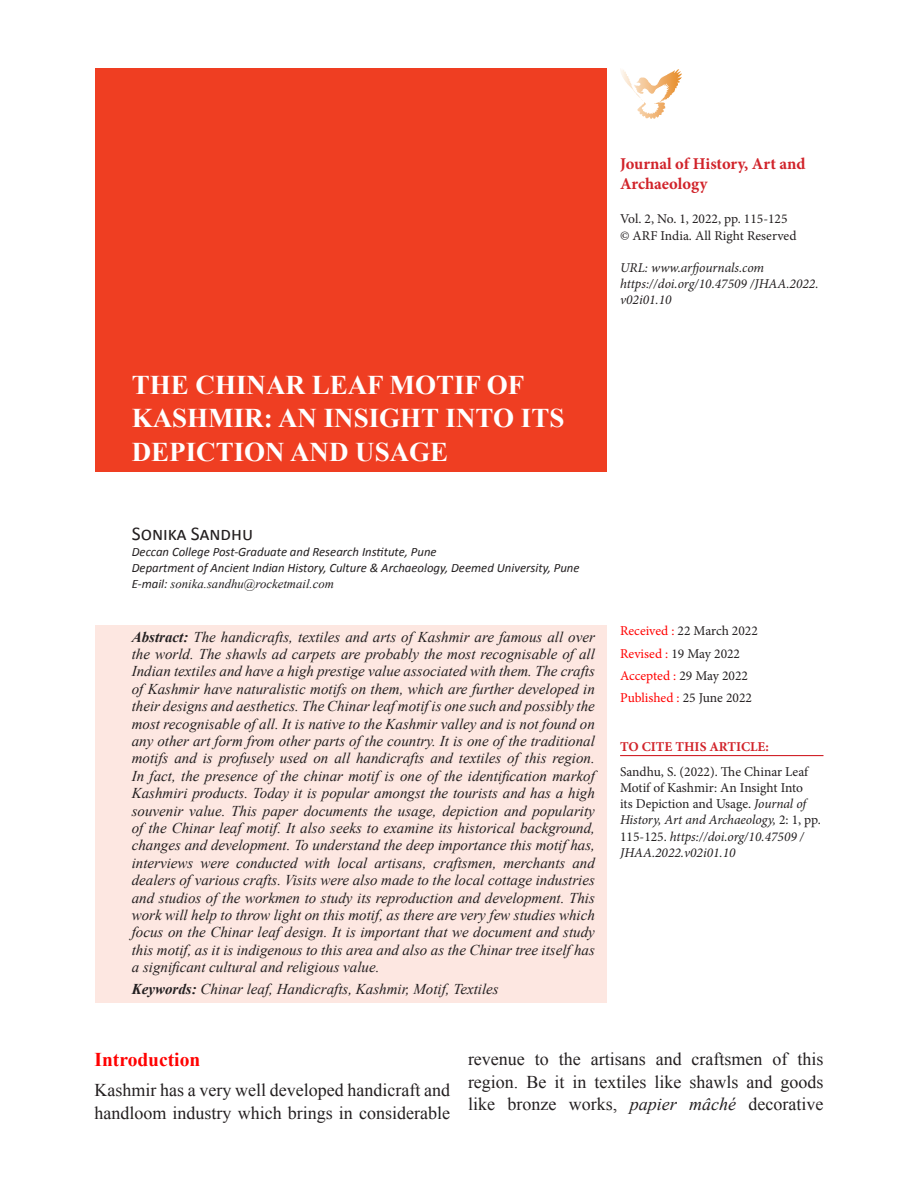
<style>
.page{position:relative;width:918px;height:1188px;background:#fff}
.page>*{position:absolute;margin:0;border:0;box-sizing:border-box;transform-origin:0 0}
.Head{font:700 27px/33.8px "Times New Roman";color:#fff}
.author{font:19.5px "Calibri";color:#231f20}
.sub_head_1{font:700 19.5px "Times New Roman";color:#f00}
.Body_left{font:18px/22.5px "Times New Roman";color:#231f20}
.t1{font:700 16.5px/19.8px "Minion Pro";color:#d1232a}
.abstract{font:italic 15px/17.4px "Times New Roman";color:#231f20;text-align:justify}
.t2{font:13.5px/16.2px "Minion Pro";color:#231f20}
.t3{font:italic 13.5px/16.2px "Minion Pro";color:#231f20}
.t4{font:13.5px "Minion Pro";color:#f00}
.t5{font:700 13.5px "Minion Pro";color:#d1232a}
.author_ref{font:italic 12.75px/15.9px "Calibri";color:#231f20}
.s1{font-family:"Times New Roman"}
.s2{font-weight:700}
.s3{color:#f00}
.s4{color:#231f20}
.s5{font-style:italic}
</style>
<div class="page">
<div style="left:95px;top:68px;width:512px;height:404px;background:#ef3e22"></div>
<div style="left:95px;top:625px;width:512px;height:378px;background:#fde7e1"></div>
<hr style="left:620px;top:755px;width:204px;height:1px;background:#d1232a">
<img style="left:620px;top:69px;width:61px;height:49px">
<p class="t1" style="left:620px;top:154px;width:187px">Journal of History, Art and<br>Archaeology</p>
<p class="t2" style="left:620px;top:211px;width:169px">Vol. 2, No. 1, 2022, pp. 115-125</p>
<p class="t2" style="left:620px;top:227px;width:178px">© ARF India. All Right Reserved</p>
<p class="t3" style="left:620px;top:260px;width:146px">URL: www.arfjournals.com</p>
<p class="t3" style="left:620px;top:276px;width:200px">https://doi.org/10.47509 /JHAA.2022. v02i01.10</p>
<p class="Head" style="left:132px;top:367px;width:434px">THE CHINAR LEAF MOTIF OF<br>KASHMIR: AN INSIGHT INTO ITS<br>DEPICTION AND USAGE</p>
<p class="author" style="left:132px;top:522px;width:123px">Sonika Sandhu</p>
<p class="author_ref" style="left:132px;top:544px;width:449px">Deccan College Post-Graduate and Research Institute, Pune<br>Department of Ancient Indian History, Culture &amp; Archaeology, Deemed University, Pune<br>E-mail: <span class="s1">sonika.sandhu@rocketmail.com</span></p>
<p class="abstract" style="left:132px;top:628px;width:465px"><span class="s2">Abstract:</span> The handicrafts, textiles and arts of Kashmir are famous all over the world. The shawls ad carpets are probably the most recognisable of all Indian textiles and have a high prestige value associated with them. The crafts of Kashmir have naturalistic motifs on them, which are further developed in their designs and aesthetics. The Chinar leaf motif is one such and possibly the most recognisable of all. It is native to the Kashmir valley and is not found on any other art form from other parts of the country. It is one of the traditional motifs and is profusely used on all handicrafts and textiles of this region.<br>In fact, the presence of the chinar motif is one of the identification markof Kashmiri products. Today it is popular amongst the tourists and has a high souvenir value. This paper documents the usage, depiction and popularity of the Chinar leaf motif. It also seeks to examine its historical background, changes and development. To understand the deep importance this motif has, interviews were conducted with local artisans, craftsmen, merchants and dealers of various crafts. Visits were also made to the local cottage industries and studios of the workmen to study its reproduction and development. This work will help to throw light on this motif, as there are very few studies which focus on the Chinar leaf design. It is important that we document and study this motif, as it is indigenous to this area and also as the Chinar tree itself has a significant cultural and religious value.</p>
<p class="abstract" style="left:132px;top:980px;width:368px"><span class="s2">Keywords:</span> Chinar leaf, Handicrafts, Kashmir, Motif, Textiles</p>
<p class="t2" style="left:620px;top:623px;width:139px"><span class="s3">Received :</span> 22 March 2022</p>
<p class="t2" style="left:620px;top:645px;width:122px"><span class="s3">Revised :</span> 19 May 2022</p>
<p class="t4" style="left:620px;top:666px;width:129px">Accepted : <span class="s4">29 May 2022</span></p>
<p class="t4" style="left:620px;top:689px;width:133px">Published : <span class="s4">25 June 2022</span></p>
<p class="t5" style="left:620px;top:737px;width:150px">TO CITE THIS ARTICLE:</p>
<p class="t2" style="left:620px;top:763px;width:202px">Sandhu, S. (2022). The Chinar Leaf Motif of Kashmir: An Insight Into<br>its Depiction and Usage. <span class="s5">Journal of History, Art and Archaeology,</span> 2: 1, pp.<br>115-125. <span class="s5">https://doi.org/10.47509 / JHAA.2022.v02i01.10</span></p>
<p class="sub_head_1" style="left:94px;top:1046px;width:107px">Introduction</p>
<p class="Body_left" style="left:94px;top:1079px;width:357px">Kashmir has a very well developed handicraft and handloom industry which brings in considerable</p>
<p class="Body_left" style="left:468px;top:1048px;width:357px;text-align:justify">revenue to the artisans and craftsmen of this region. Be it in textiles like shawls and goods like bronze works, <span class="s5">papier mâché</span> decorative</p>
</div>
